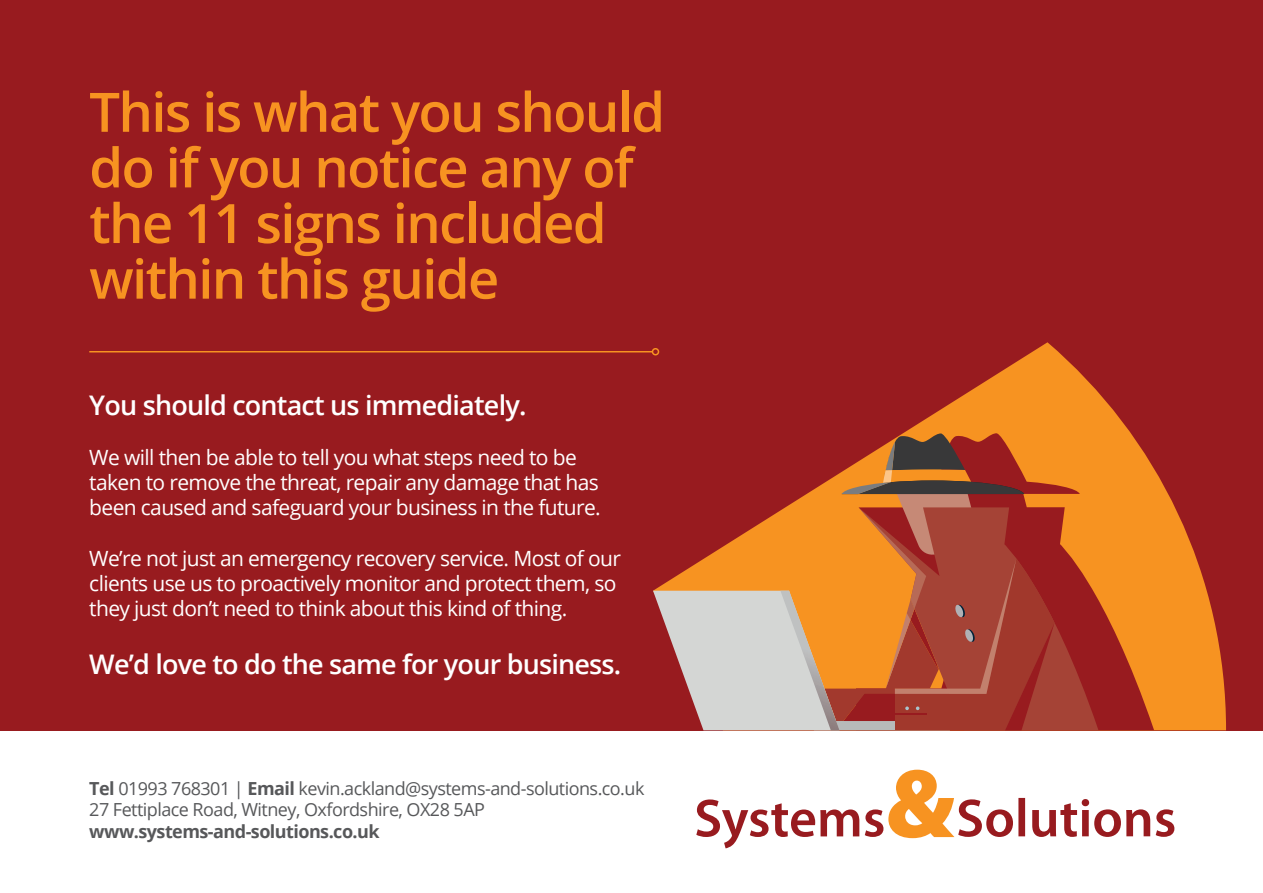
<style>
.page{position:relative;width:1263px;height:893px;background:#fff}
.page>*{position:absolute;margin:0;border:0;box-sizing:border-box;transform-origin:0 0}
.t1{font:600 54.3px/55.7px "Open Sans";letter-spacing:-.03em;color:#f79321}
.t2{font:600 27px "Open Sans";letter-spacing:-.03em;color:#fff}
.t3{font:21px/25.2px "Open Sans";letter-spacing:-.03em;color:#fff}
.t4{font:18px/21.6px "Open Sans";letter-spacing:-.03em;color:#57585a}
.t5{font:700 18px "Open Sans";letter-spacing:-.03em;color:#57585a}
.s1{font-weight:700}
</style>
<div class="page">
<div style="left:0;top:0;width:1263px;height:730px;background:#981b1f"></div>
<hr style="left:89px;top:351px;width:563px;height:1px;background:#f79321">
<div style="left:652px;top:348px;width:7px;height:7px;border:2px solid #f79321;border-radius:50%"></div>
<svg style="left:653px;top:342px;width:573px;height:388px"></svg>
<svg style="left:1054px;top:433px;width:100px;height:297px;fill:#f79321"></svg>
<svg style="left:1054px;top:507px;width:44px;height:223px"></svg>
<svg style="left:653px;top:433px;width:401px;height:297px"></svg>
<svg style="left:696px;top:770px;width:478px;height:78px"></svg>
<h1 class="t1" style="left:89px;top:83px;width:577px">This is what you should do if you notice any of the 11 signs included within this guide</h1>
<p class="t2" style="left:89px;top:386px;width:439px">You should contact us immediately.</p>
<p class="t3" style="left:89px;top:444px;width:513px">We will then be able to tell you what steps need to be taken to remove the threat, repair any damage that has been caused and safeguard your business in the future.</p>
<p class="t3" style="left:89px;top:545px;width:533px">We’re not just an emergency recovery service. Most of our clients use us to proactively monitor and protect them, so they just don’t need to think about this kind of thing.</p>
<p class="t2" style="left:89px;top:645px;width:533px">We’d love to do the same for your business.</p>
<p class="t4" style="left:89px;top:777px;width:557px"><span class="s1">Tel</span> 01993 768301 | <span class="s1">Email</span> kevin.ackland@systems-and-solutions.co.uk<br>27 Fettiplace Road, Witney, Oxfordshire, OX28 5AP</p>
<p class="t5" style="left:89px;top:818px;width:292px">www.systems-and-solutions.co.uk</p>
</div>
